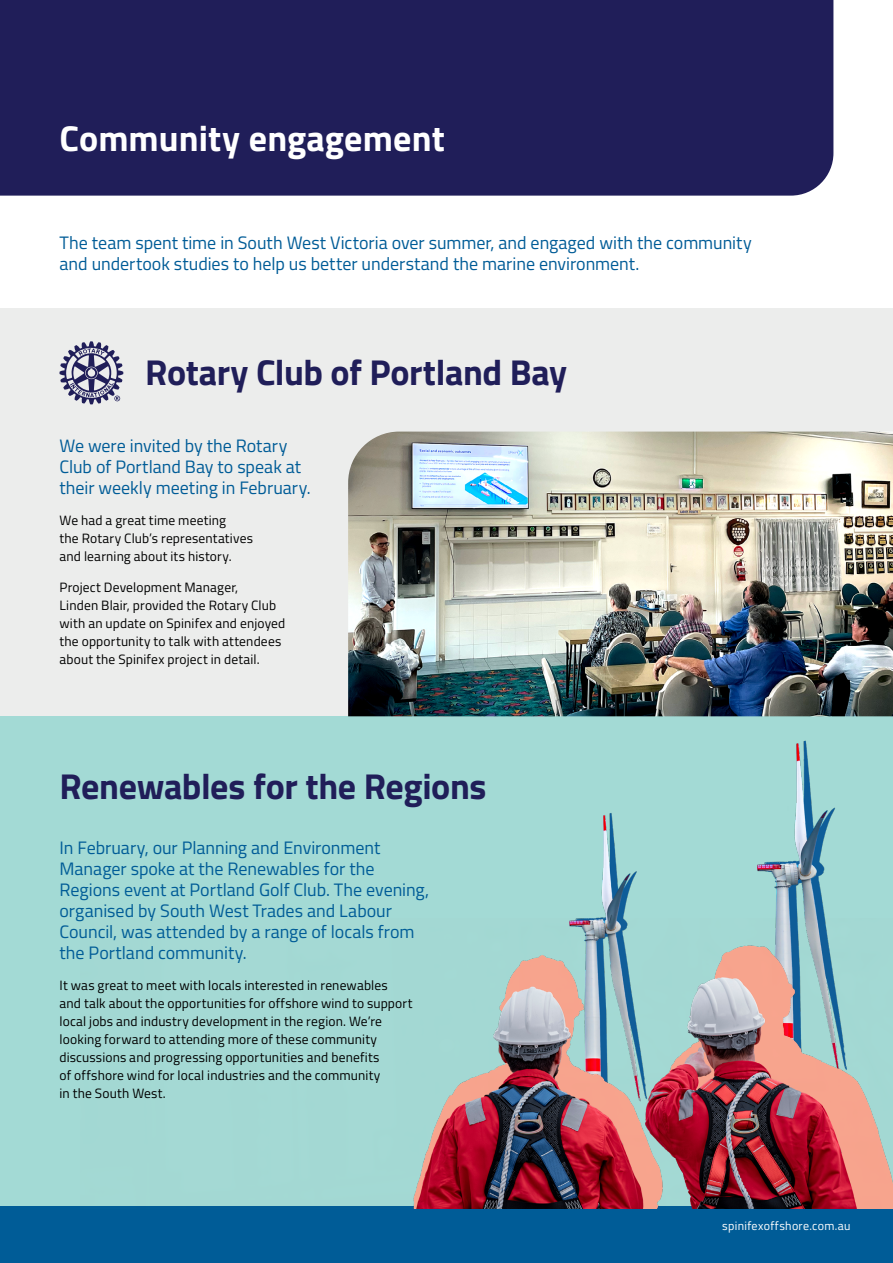
<style>
.page{position:relative;width:893px;height:1263px;background:#fff}
.page>*{position:absolute;margin:0;border:0;box-sizing:border-box;transform-origin:0 0}
._04_Heading{font:700 36px "Titillium Web";letter-spacing:-.01em;color:#201e59}
._04_Heading-2{font:700 36px "Titillium Web";letter-spacing:.005em;color:#fff}
._10_Pull_out_12pt{font:18px/21px "Titillium Web";letter-spacing:-.005em;color:#005c97}
._08_Body_Reg{font:13.5px/18px "Titillium Web";letter-spacing:.01em;color:#000}
.t1{font:12px "Titillium Web";letter-spacing:.025em;color:#fff}
</style>
<div class="page">
<div style="left:0;top:308px;width:893px;height:408px;background:#ecedec"></div>
<div style="left:1px;top:0;width:832px;height:196px;background:#201e59"></div>
<svg style="left:0;top:0;width:1px;height:196px"></svg>
<div style="left:0;top:716px;width:893px;height:491px;background:#a3dad5"></div>
<div style="left:0;top:1207px;width:893px;height:56px;background:#005c97"></div>
<img style="left:757px;top:740px;width:78px;height:178px">
<img style="left:527px;top:813px;width:131px;height:396px">
<img style="left:80px;top:918px;width:813px;height:290px">
<svg style="left:60px;top:341px;width:63px;height:63px"></svg>
<img style="left:348px;top:432px;width:545px;height:284px">
<h2 class="_04_Heading-2" style="left:60px;top:111px;width:387px">Community engagement</h2>
<p class="_10_Pull_out_12pt" style="left:60px;top:231px;width:694px">The team spent time in South West Victoria over summer, and engaged with the community and undertook studies to help us better understand the marine environment.</p>
<h2 class="_04_Heading" style="left:145px;top:345px;width:423px">Rotary Club of Portland Bay</h2>
<p class="_10_Pull_out_12pt" style="left:60px;top:434px;width:253px">We were invited by the Rotary<br>Club of Portland Bay to speak at their weekly meeting in February.</p>
<p class="_08_Body_Reg" style="left:60px;top:510px;width:195px">We had a great time meeting<br>the Rotary Club’s representatives and learning about its history.</p>
<p class="_08_Body_Reg" style="left:60px;top:577px;width:227px">Project Development Manager,<br>Linden Blair, provided the Rotary Club with an update on Spinifex and enjoyed the opportunity to talk with attendees about the Spinifex project in detail.</p>
<h2 class="_04_Heading" style="left:60px;top:759px;width:428px">Renewables for the Regions</h2>
<p class="_10_Pull_out_12pt" style="left:60px;top:837px;width:371px">In February, our Planning and Environment Manager spoke at the Renewables for the Regions event at Portland Golf Club. The evening, organised by South West Trades and Labour Council, was attended by a range of locals from the Portland community.</p>
<p class="_08_Body_Reg" style="left:60px;top:976px;width:354px">It was great to meet with locals interested in renewables and talk about the opportunities for offshore wind to support local jobs and industry development in the region. We’re looking forward to attending more of these community discussions and progressing opportunities and benefits<br>of offshore wind for local industries and the community<br>in the South West.</p>
<p class="t1" style="left:722px;top:1217px;width:130px">spinifexoffshore.com.au</p>
</div>
